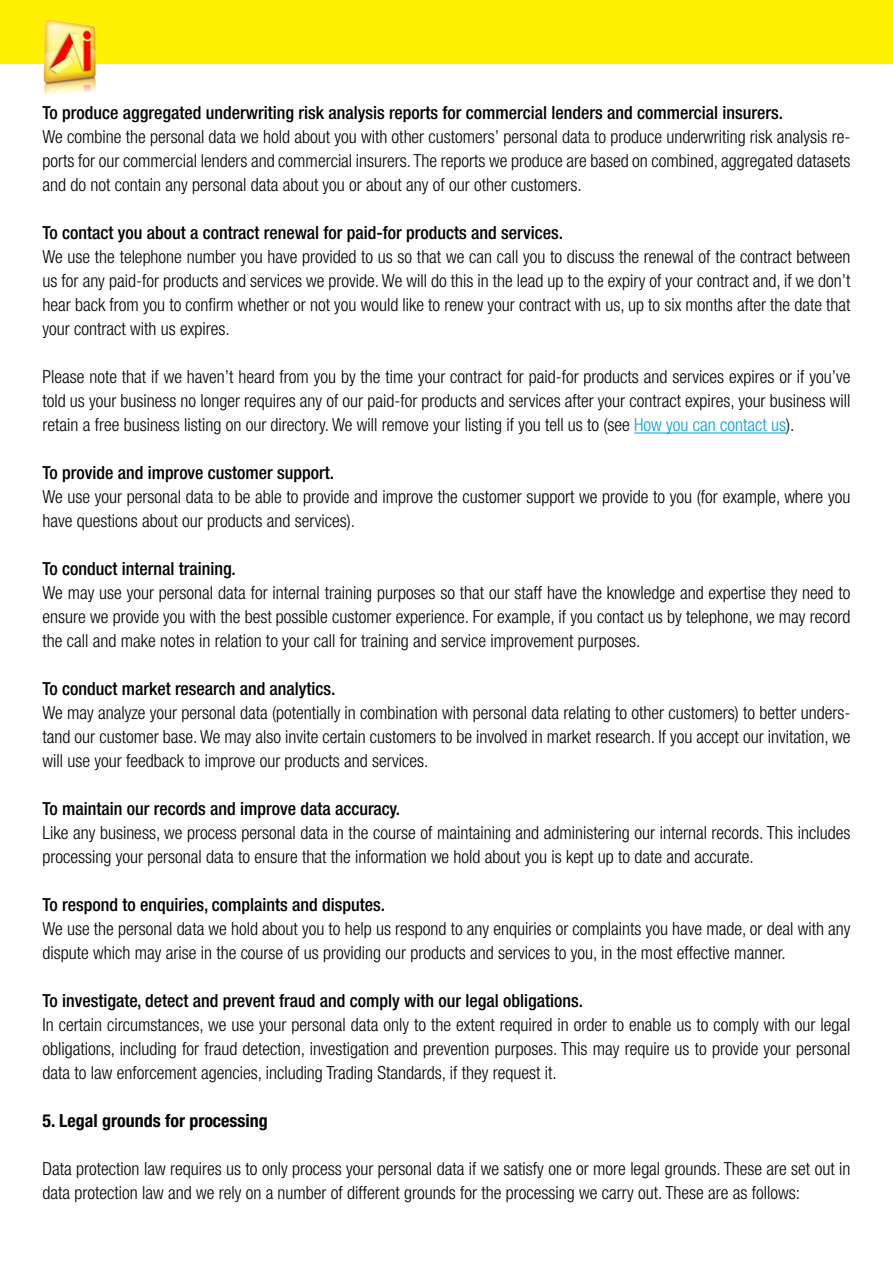
<style>
.page{position:relative;width:893px;height:1263px;background:#fff}
.page>*{position:absolute;margin:0;border:0;box-sizing:border-box;transform-origin:0 0}
.t1{font:300 condensed 18px/24px "Helvetica Neue LT Std";color:#000;text-align:justify}
.t2{font:500 condensed 18px "Helvetica Neue LT Std";color:#000}
.t3{font:700 condensed 18px "Helvetica Neue LT Std";color:#000}
.s1{color:#00a0e1}
</style>
<div class="page">
<div style="left:0;top:0;width:893px;height:64px;background:#fff000"></div>
<img style="left:43px;top:19px;width:54px;height:77px">
<hr style="left:634px;top:433px;width:152px;height:1px;background:#00a0e1">
<p class="t2" style="left:43px;top:102px;width:742px">To produce aggregated underwriting risk analysis reports for commercial lenders and commercial insurers.</p>
<p class="t1" style="left:43px;top:125px;width:809px">We combine the personal data we hold about you with other customers’ personal data to produce underwriting risk analysis re&shy;ports for our commercial lenders and commercial insurers. The reports we produce are based on combined, aggregated datasets and do not contain any personal data about you or about any of our other customers.</p>
<p class="t2" style="left:43px;top:222px;width:522px">To contact you about a contract renewal for paid-for products and services.</p>
<p class="t1" style="left:43px;top:245px;width:809px">We use the telephone number you have provided to us so that we can call you to discuss the renewal of the contract between us for any paid-for products and services we provide. We will do this in the lead up to the expiry of your contract and, if we don’t hear back from you to confirm whether or not you would like to renew your contract with us, up to six months after the date that your contract with us expires.</p>
<p class="t1" style="left:43px;top:365px;width:809px">Please note that if we haven’t heard from you by the time your contract for paid-for products and services expires or if you’ve told us your business no longer requires any of our paid-for products and services after your contract expires, your business will retain a free business listing on our directory. We will remove your listing if you tell us to (see <span class="s1">How you can contact us</span>).</p>
<p class="t2" style="left:43px;top:462px;width:293px">To provide and improve customer support.</p>
<p class="t1" style="left:43px;top:485px;width:809px">We use your personal data to be able to provide and improve the customer support we provide to you (for example, where you have questions about our products and services).</p>
<p class="t2" style="left:43px;top:558px;width:195px">To conduct internal training.</p>
<p class="t1" style="left:43px;top:581px;width:809px">We may use your personal data for internal training purposes so that our staff have the knowledge and expertise they need to ensure we provide you with the best possible customer experience. For example, if you contact us by telephone, we may record the call and make notes in relation to your call for training and service improvement purposes.</p>
<p class="t2" style="left:43px;top:678px;width:295px">To conduct market research and analytics.</p>
<p class="t1" style="left:43px;top:700px;width:809px">We may analyze your personal data (potentially in combination with personal data relating to other customers) to better unders&shy;tand our customer base. We may also invite certain customers to be involved in market research. If you accept our invitation, we will use your feedback to improve our products and services.</p>
<p class="t2" style="left:43px;top:798px;width:359px">To maintain our records and improve data accuracy.</p>
<p class="t1" style="left:43px;top:820px;width:809px">Like any business, we process personal data in the course of maintaining and administering our internal records. This includes processing your personal data to ensure that the information we hold about you is kept up to date and accurate.</p>
<p class="t2" style="left:43px;top:894px;width:344px">To respond to enquiries, complaints and disputes.</p>
<p class="t1" style="left:43px;top:916px;width:809px">We use the personal data we hold about you to help us respond to any enquiries or complaints you have made, or deal with any dispute which may arise in the course of us providing our products and services to you, in the most effective manner.</p>
<p class="t2" style="left:43px;top:990px;width:542px">To investigate, detect and prevent fraud and comply with our legal obligations.</p>
<p class="t1" style="left:43px;top:1012px;width:810px">In certain circumstances, we use your personal data only to the extent required in order to enable us to comply with our legal obligations, including for fraud detection, investigation and prevention purposes. This may require us to provide your personal data to law enforcement agencies, including Trading Standards, if they request it.</p>
<p class="t3" style="left:43px;top:1110px;width:227px">5. Legal grounds for processing</p>
<p class="t1" style="left:43px;top:1156px;width:809px">Data protection law requires us to only process your personal data if we satisfy one or more legal grounds. These are set out in data protection law and we rely on a number of different grounds for the processing we carry out. These are as follows:</p>
</div>
